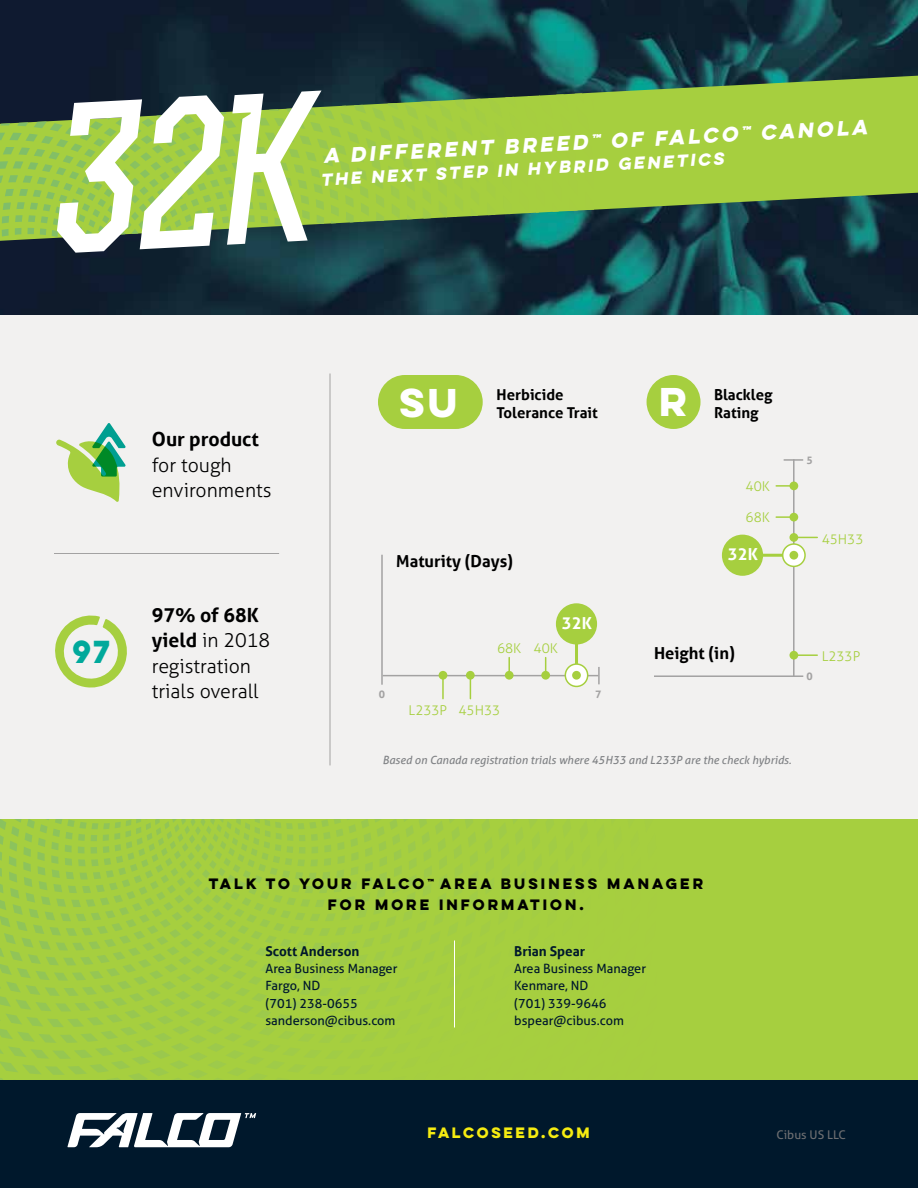
<style>
.page{position:relative;width:918px;height:1188px;background:#fff}
.page>*{position:absolute;margin:0;border:0;box-sizing:border-box;transform-origin:0 0}
.t1{font:700 36px "Lulo Clean One";color:#fff}
.t2{font:700 28.5px "Lulo Clean One";color:#00a99b}
.t3{font:300 19.5px/25.5px "Aller";color:#000}
.t4{font:700 19.5px "Aller";color:#000}
.t5{font:italic 700 18.75px "Lulo Clean One";color:#fff}
.t6{font:700 16.5px "Aller";color:#000}
.t7{font:700 16.5px "Aller";color:#fff}
.t8{font:italic 700 15.45px "Lulo Clean One";color:#fff}
.t9{font:700 15px/18px "Aller";color:#000}
.t10{font:700 13.5px/21px "Lulo Clean One";color:#000;text-align:center}
.t11{font:300 13.5px "Aller";color:#a6cf3f}
.t12{font:700 13.5px "Aller";color:#00182c}
.t13{font:700 13.5px "Lulo Clean One";letter-spacing:-.03em;color:#f5eb11}
.t14{font:12.75px/17.2px "Aller";color:#00182c}
.t15{font:12px "Aller";color:#6d6e71}
.t16{font:italic 11.25px "Aller";color:#808285}
.t17{font:700 10.5px "Aller";color:#a3a2a2}
.s1{font-weight:700}
</style>
<div class="page">
<div style="left:0;top:315px;width:918px;height:504px;background:#f2f1f0"></div>
<img style="left:0;top:0;width:918px;height:315px">
<svg style="left:0;top:76px;width:918px;height:165px;background:#739b40"></svg>
<svg style="left:326px;top:93px;width:268px;height:42px;background:#8db741"></svg>
<div style="left:0;top:819px;width:918px;height:261px;background:#a6cf3f"></div>
<svg style="left:181px;top:819px;width:291px;height:19px"></svg>
<div style="left:0;top:1080px;width:918px;height:108px;background:#00182c"></div>
<svg style="left:67px;top:1113px;width:189px;height:34px"></svg>
<hr style="left:454px;top:940px;width:1px;height:88px;background:#fff">
<div style="left:378px;top:375px;width:105px;height:54px;background:#a6cf3f;border-radius:27px"></div>
<hr style="left:330px;top:374px;width:1px;height:391px;background:#a3a2a2">
<div style="left:647px;top:375px;width:54px;height:54px;background:#a6cf3f;border-radius:50%"></div>
<svg style="left:56px;top:423px;width:70px;height:79px"></svg>
<hr style="left:383px;top:675px;width:215px;height:1px;background:#a3a2a2">
<svg style="left:598px;top:667px;width:2px;height:17px"></svg>
<hr style="left:381px;top:555px;width:2px;height:130px;background:#a3a2a2">
<hr style="left:442px;top:678px;width:2px;height:21px;background:#a6cf3f">
<div style="left:439px;top:671px;width:8px;height:9px;background:#a6cf3f;border-radius:50%"></div>
<svg style="left:470px;top:680px;width:1px;height:19px"></svg>
<div style="left:466px;top:671px;width:9px;height:9px;background:#a6cf3f;border-radius:50%"></div>
<svg style="left:508px;top:658px;width:2px;height:13px"></svg>
<div style="left:505px;top:671px;width:9px;height:9px;background:#a6cf3f;border-radius:50%"></div>
<svg style="left:545px;top:658px;width:1px;height:13px"></svg>
<div style="left:541px;top:671px;width:9px;height:9px;background:#a6cf3f;border-radius:50%"></div>
<div style="left:556px;top:603px;width:41px;height:41px;background:#a6cf3f;border-radius:50%"></div>
<hr style="left:575px;top:637px;width:3px;height:36px;background:#a6cf3f">
<div style="left:565px;top:664px;width:23px;height:22px;background:#fff;border-radius:50%"></div>
<div style="left:565px;top:663px;width:23px;height:24px;border:2px solid #a6cf3f;border-radius:50%"></div>
<div style="left:572px;top:671px;width:9px;height:9px;background:#a6cf3f;border-radius:50%"></div>
<hr style="left:793px;top:459px;width:2px;height:217px;background:#a3a2a2">
<svg style="left:784px;top:459px;width:19px;height:2px"></svg>
<hr style="left:654px;top:675px;width:149px;height:2px;background:#a3a2a2">
<svg style="left:798px;top:537px;width:19px;height:1px"></svg>
<div style="left:789px;top:533px;width:9px;height:9px;background:#a6cf3f;border-radius:50%"></div>
<svg style="left:776px;top:516px;width:13px;height:2px"></svg>
<div style="left:789px;top:513px;width:9px;height:8px;background:#a6cf3f;border-radius:50%"></div>
<svg style="left:776px;top:485px;width:13px;height:2px"></svg>
<div style="left:789px;top:482px;width:9px;height:8px;background:#a6cf3f;border-radius:50%"></div>
<hr style="left:796px;top:654px;width:21px;height:2px;background:#a6cf3f">
<div style="left:789px;top:651px;width:9px;height:9px;background:#a6cf3f;border-radius:50%"></div>
<div style="left:722px;top:535px;width:41px;height:41px;background:#a6cf3f;border-radius:50%"></div>
<hr style="left:763px;top:554px;width:29px;height:3px;background:#a6cf3f">
<div style="left:783px;top:544px;width:22px;height:22px;background:#fff;border-radius:50%"></div>
<div style="left:782px;top:543px;width:24px;height:24px;border:2px solid #a6cf3f;border-radius:50%"></div>
<div style="left:789px;top:551px;width:9px;height:9px;background:#a6cf3f;border-radius:50%"></div>
<hr style="left:54px;top:553px;width:225px;height:1px;background:#a3a2a2">
<svg style="left:55px;top:615px;width:72px;height:73px"></svg>
<svg style="left:54px;top:90px;width:272px;height:164px;background:#769c41"></svg>
<h3 class="t5" style="left:323px;top:141px;width:550px;rotate:-3deg">A DIFFERENT BREED<sup>™</sup> OF FALCO<sup>™</sup> CANOLA</h3>
<p class="t8" style="left:320px;top:168px;width:408px;rotate:-3deg">THE NEXT STEP IN HYBRID GENETICS</p>
<h3 class="t4" style="left:152px;top:427px;width:109px">Our product</h3>
<h3 class="t3" style="left:152px;top:452px;width:121px">for tough environments</h3>
<h2 class="t2" style="left:73px;top:630px;width:45px">97</h2>
<h3 class="t3" style="left:152px;top:602px;width:120px"><span class="s1">97% of 68K yield</span> in 2018 registration trials overall</h3>
<h1 class="t1" style="left:400px;top:375px;width:67px">SU</h1>
<p class="t9" style="left:497px;top:386px;width:69px">Herbicide</p>
<p class="t9" style="left:497px;top:404px;width:103px">Tolerance Trait</p>
<h1 class="t1" style="left:659px;top:374px;width:37px">R</h1>
<p class="t9" style="left:714px;top:386px;width:60px">Blackleg<br>Rating</p>
<p class="t17" style="left:807px;top:454px;width:8px">5</p>
<p class="t11" style="left:746px;top:478px;width:26px">40K</p>
<p class="t11" style="left:746px;top:509px;width:26px">68K</p>
<p class="t11" style="left:822px;top:531px;width:43px">45H33</p>
<p class="t6" style="left:396px;top:551px;width:118px">Maturity (Days)</p>
<p class="t7" style="left:728px;top:544px;width:32px">32K</p>
<p class="t7" style="left:562px;top:613px;width:32px">32K</p>
<p class="t11" style="left:497px;top:640px;width:62px">68K 40K</p>
<p class="t17" style="left:379px;top:688px;width:8px">0</p>
<p class="t17" style="left:595px;top:688px;width:8px">7</p>
<p class="t11" style="left:409px;top:702px;width:93px">L233P 45H33</p>
<p class="t6" style="left:654px;top:643px;width:82px">Height (in)</p>
<p class="t17" style="left:807px;top:669px;width:8px">0</p>
<p class="t11" style="left:822px;top:649px;width:40px">L233P</p>
<p class="t16" style="left:382px;top:753px;width:410px">Based on Canada registration trials where 45H33 and L233P are the check hybrids.</p>
<p class="t10" style="left:209px;top:873px;width:499px">TALK TO YOUR FALCO<sup>™</sup> AREA BUSINESS MANAGER<br>FOR MORE INFORMATION.</p>
<p class="t12" style="left:266px;top:943px;width:96px">Scott Anderson</p>
<p class="t14" style="left:266px;top:960px;width:133px">Area Business Manager<br>Fargo, ND<br>(701) 238-0655 sanderson@cibus.com</p>
<p class="t12" style="left:514px;top:943px;width:73px">Brian Spear</p>
<p class="t14" style="left:514px;top:960px;width:133px">Area Business Manager<br>Kenmare, ND<br>(701) 339-9646 bspear@cibus.com</p>
<p class="t13" style="left:428px;top:1122px;width:167px">FALCOSEED.COM</p>
<p class="t15" style="left:776px;top:1127px;width:71px">Cibus US LLC</p>
</div>
